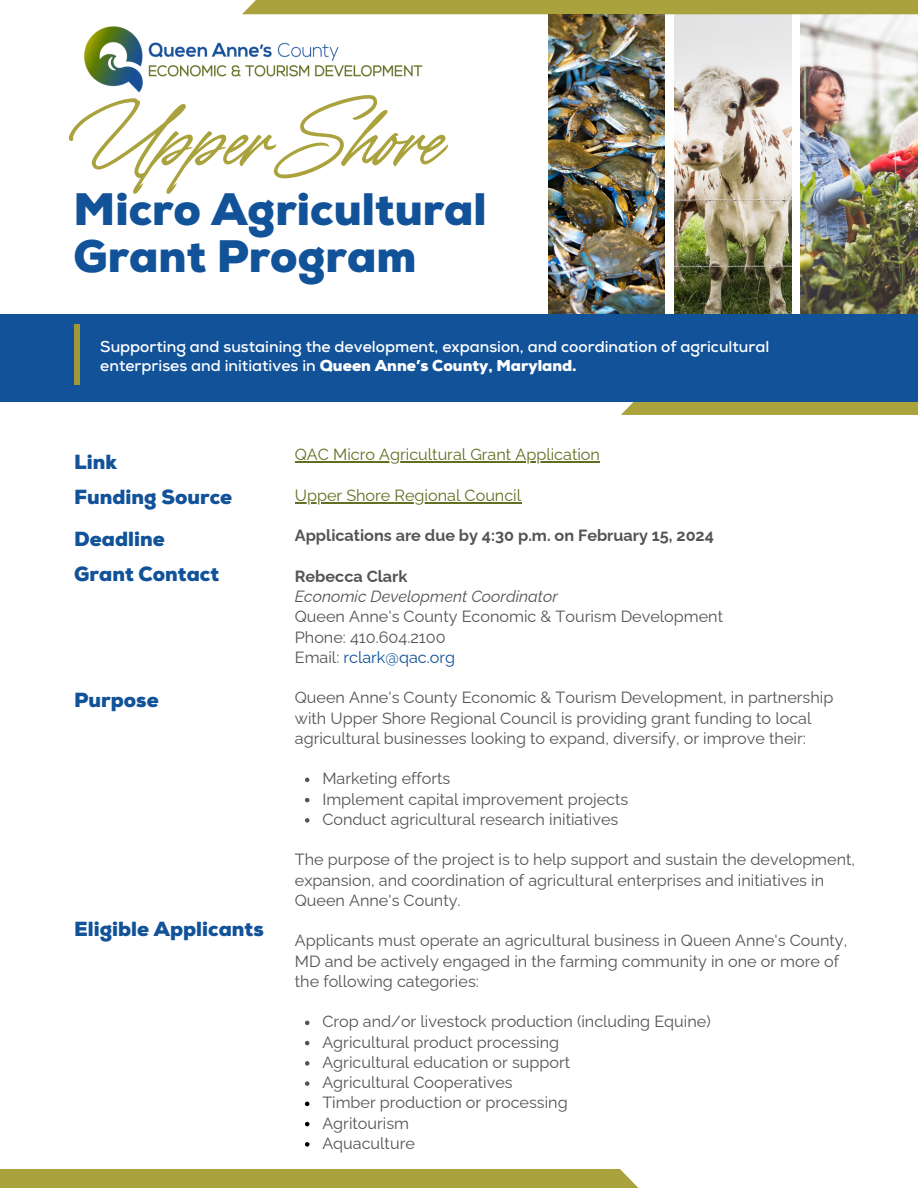
<style>
.page{position:relative;width:918px;height:1188px;background:#fff}
.page>*{position:absolute;margin:0;border:0;box-sizing:border-box;transform-origin:0 0}
.t1{font:69.3px "TY Script";color:#aaa23c}
.t2{font:900 45.45px/47.1px "Nexa";color:#115299}
.t3{font:900 20.4px "Nexa";color:#115299}
.t4{font:16.2px/20.2px "Raleway";color:#545454}
.t5{font:16.2px "Raleway";color:#626f21}
.t6{font:700 16.2px "Raleway";color:#545454}
.t7{font:italic 16.2px "Raleway";color:#545454}
.t8{font:16.2px "Raleway";color:#115299}
.t9{font:700 15.75px/19.2px "Nexa";color:#fff}
.s1{font-weight:900}
.s2{color:#545454}
</style>
<div class="page">
<svg style="left:621px;top:402px;width:297px;height:13px;background:#aca441"></svg>
<img style="left:674px;top:14px;width:117px;height:300px">
<img style="left:801px;top:14px;width:117px;height:300px">
<div style="left:242px;top:0;width:676px;height:14px;background:#aaa23c"></div>
<img style="left:548px;top:14px;width:116px;height:300px">
<hr style="left:295px;top:461px;width:193px;height:2px;background:#626f21">
<hr style="left:488px;top:461px;width:112px;height:2px;background:#626f21">
<hr style="left:295px;top:502px;width:226px;height:1px;background:#626f21">
<svg style="left:305px;top:778px;width:4px;height:4px"></svg>
<svg style="left:305px;top:798px;width:4px;height:4px"></svg>
<svg style="left:305px;top:818px;width:4px;height:5px"></svg>
<svg style="left:305px;top:1021px;width:4px;height:4px"></svg>
<svg style="left:305px;top:1041px;width:4px;height:4px"></svg>
<svg style="left:305px;top:1061px;width:4px;height:5px"></svg>
<svg style="left:305px;top:1081px;width:4px;height:5px"></svg>
<svg style="left:305px;top:1102px;width:4px;height:4px"></svg>
<svg style="left:305px;top:1122px;width:4px;height:4px"></svg>
<svg style="left:305px;top:1142px;width:4px;height:5px"></svg>
<div style="left:0;top:1170px;width:639px;height:18px;background:#aaa23c"></div>
<div style="left:0;top:314px;width:918px;height:88px;background:#115299"></div>
<div style="left:74px;top:324px;width:6px;height:61px;background:#9f9835"></div>
<img style="left:84px;top:26px;width:339px;height:67px">
<h3 class="t1" style="left:77px;top:97px;width:364px">Upper Shore</h3>
<h3 class="t2" style="left:74px;top:187px;width:415px">Micro Agricultural<br>Grant Program</h3>
<p class="t9" style="left:100px;top:338px;width:671px">Supporting and sustaining the development, expansion, and coordination of agricultural enterprises and initiatives in <span class="s1">Queen Anne’s County, Maryland.</span></p>
<p class="t3" style="left:74px;top:450px;width:44px">Link</p>
<p class="t3" style="left:74px;top:485px;width:160px">Funding Source</p>
<p class="t3" style="left:74px;top:527px;width:92px">Deadline</p>
<p class="t3" style="left:74px;top:562px;width:147px">Grant Contact</p>
<p class="t3" style="left:74px;top:687px;width:86px">Purpose</p>
<p class="t3" style="left:74px;top:917px;width:191px">Eligible Applicants</p>
<p class="t5" style="left:295px;top:445px;width:307px">QAC Micro Agricultural Grant Application</p>
<p class="t5" style="left:295px;top:486px;width:228px">Upper Shore Regional Council</p>
<p class="t6" style="left:295px;top:526px;width:421px">Applications are due by 4:30 p.m. on February 15, 2024</p>
<p class="t6" style="left:295px;top:567px;width:114px">Rebecca Clark</p>
<h1 class="t7" style="left:295px;top:587px;width:265px">Economic Development Coordinator</h1>
<h2 class="t4" style="left:295px;top:607px;width:430px">Queen Anne's County Economic &amp; Tourism Development</h2>
<h4 class="t4" style="left:295px;top:627px;width:152px">Phone: 410.604.2100</h4>
<p class="t8" style="left:295px;top:648px;width:162px"><span class="s2">Email:</span> rclark@qac.org</p>
<p class="t4" style="left:295px;top:688px;width:540px">Queen Anne's County Economic &amp; Tourism Development, in partnership with Upper Shore Regional Council is providing grant funding to local agricultural businesses looking to expand, diversify, or improve their:</p>
<p class="t4" style="left:322px;top:769px;width:130px">Marketing efforts</p>
<h4 class="t4" style="left:322px;top:789px;width:307px">Implement capital improvement projects</h4>
<p class="t4" style="left:322px;top:809px;width:297px">Conduct agricultural research initiatives</p>
<p class="t4" style="left:295px;top:850px;width:562px">The purpose of the project is to help support and sustain the development, expansion, and coordination of agricultural enterprises and initiatives in<br>Queen Anne's County.</p>
<p class="t4" style="left:295px;top:931px;width:554px">Applicants must operate an agricultural business in Queen Anne's County,<br>MD and be actively engaged in the farming community in one or more of the following categories:</p>
<p class="t4" style="left:322px;top:1012px;width:390px">Crop and/or livestock production (including Equine)</p>
<p class="t4" style="left:322px;top:1032px;width:238px">Agricultural product processing</p>
<p class="t4" style="left:322px;top:1052px;width:249px">Agricultural education or support</p>
<p class="t4" style="left:322px;top:1072px;width:192px">Agricultural Cooperatives</p>
<p class="t4" style="left:322px;top:1093px;width:247px">Timber production or processing</p>
<p class="t4" style="left:322px;top:1113px;width:88px">Agritourism</p>
<p class="t4" style="left:322px;top:1133px;width:94px">Aquaculture</p>
</div>
